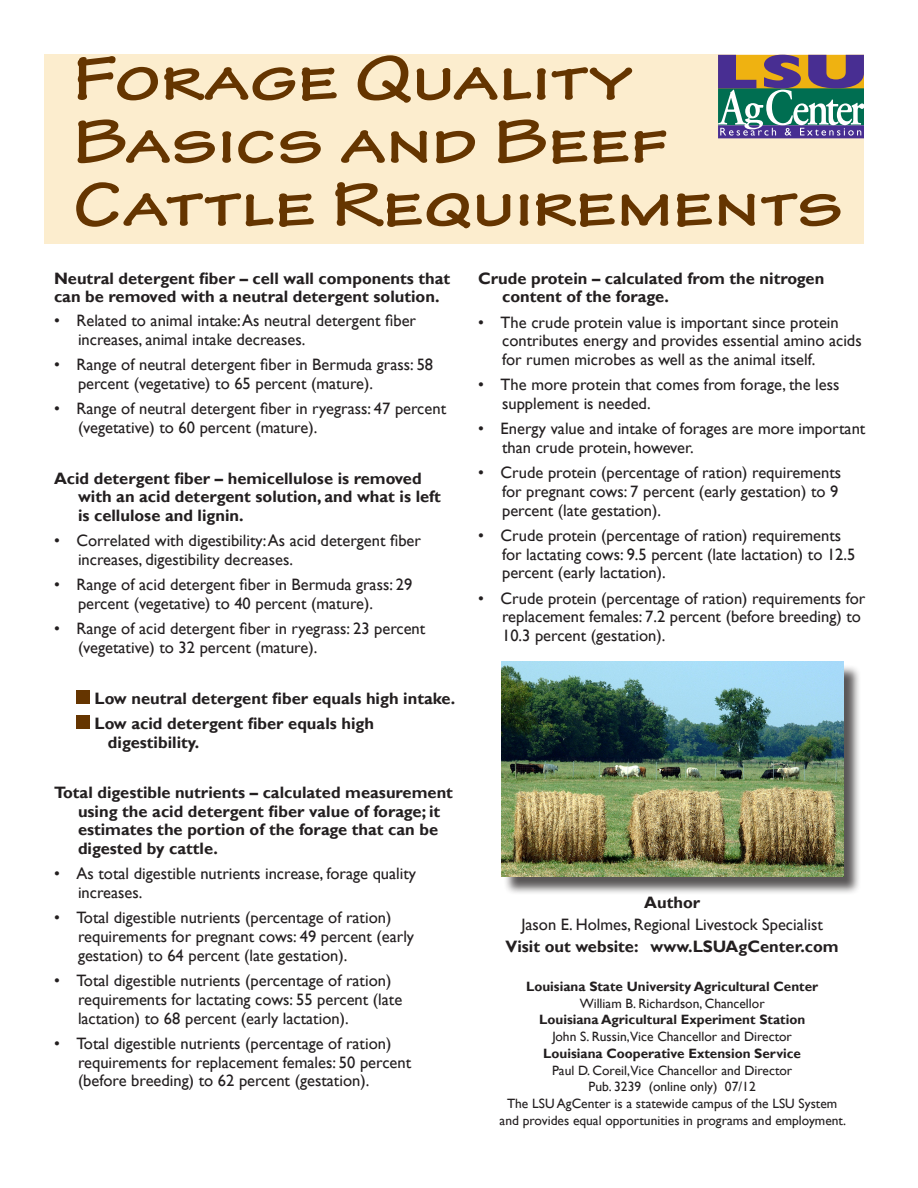
<style>
.page{position:relative;width:918px;height:1188px;background:#fff}
.page>*{position:absolute;margin:0;border:0;box-sizing:border-box;transform-origin:0 0}
.Subhead_2_-_centered{font:700 expanded 66px/63px "Tekton Pro";color:#653500}
.hanging_indent{font:16.5px/18.8px "Gill Sans";color:#231f20}
.hanging_indent-2{font:700 16.5px/18.8px "Gill Sans";color:#231f20}
.Subhead_2_-_centered-2{font:700 16.5px/18.8px "Gill Sans";color:#231f20}
.Body_text{font:700 16.5px "Gill Sans";color:#231f20}
.Body_text-2{font:16.5px "Gill Sans";color:#231f20}
.Body_text-3{font:13.5px "Gill Sans";color:#231f20}
.Body_text-4{font:700 13.5px "Gill Sans";color:#231f20}
</style>
<div class="page">
<div style="left:44px;top:54px;width:820px;height:190px;background:#fcedce"></div>
<div style="left:718px;top:125px;width:146px;height:13px;background:#482e92"></div>
<svg style="left:718px;top:55px;width:146px;height:81px"></svg>
<div style="left:76px;top:690px;width:14px;height:14px;background:#653500"></div>
<div style="left:76px;top:715px;width:14px;height:14px;background:#653500"></div>
<div style="left:504px;top:664px;width:358px;height:231px;background:#231f20;opacity:.75"></div>
<img style="left:501px;top:662px;width:342px;height:214px">
<p class="Subhead_2_-_centered" style="left:73px;top:48px;width:772px">Forage Quality<br>Basics and Beef<br>Cattle Requirements</p>
<p class="Subhead_2_-_centered-2" style="left:54px;top:269px;width:398px">Neutral detergent fiber – cell wall components that can be removed with a neutral detergent solution.</p>
<p class="hanging_indent" style="left:78px;top:312px;width:340px;text-indent:-24px">• Related to animal intake:As neutral detergent fiber increases, animal intake decreases.</p>
<p class="hanging_indent" style="left:78px;top:356px;width:357px;text-indent:-24px">• Range of neutral detergent fiber in Bermuda grass: 58 percent (vegetative) to 65 percent (mature).</p>
<p class="hanging_indent" style="left:78px;top:400px;width:370px;text-indent:-24px">• Range of neutral detergent fiber in ryegrass: 47 percent (vegetative) to 60 percent (mature).</p>
<p class="hanging_indent-2" style="left:78px;top:469px;width:364px;text-indent:-24px">Acid detergent fiber – hemicellulose is removed with an acid detergent solution, and what is left is cellulose and lignin.</p>
<p class="hanging_indent" style="left:78px;top:532px;width:345px;text-indent:-24px">• Correlated with digestibility:As acid detergent fiber increases, digestibility decreases.</p>
<p class="hanging_indent" style="left:78px;top:576px;width:336px;text-indent:-24px">• Range of acid detergent fiber in Bermuda grass: 29 percent (vegetative) to 40 percent (mature).</p>
<p class="hanging_indent" style="left:78px;top:620px;width:349px;text-indent:-24px">• Range of acid detergent fiber in ryegrass: 23 percent (vegetative) to 32 percent (mature).</p>
<p class="hanging_indent-2" style="left:95px;top:689px;width:362px">Low neutral detergent fiber equals high intake.</p>
<p class="hanging_indent-2" style="left:108px;top:714px;width:268px;text-indent:-13px">Low acid detergent fiber equals high digestibility.</p>
<p class="hanging_indent-2" style="left:78px;top:783px;width:377px;text-indent:-24px">Total digestible nutrients – calculated measurement using the acid detergent fiber value of forage; it estimates the portion of the forage that can be digested by cattle.</p>
<p class="hanging_indent" style="left:78px;top:865px;width:340px;text-indent:-24px">• As total digestible nutrients increase, forage quality increases.</p>
<p class="hanging_indent" style="left:78px;top:909px;width:338px;text-indent:-24px">• Total digestible nutrients (percentage of ration) requirements for pregnant cows: 49 percent (early gestation) to 64 percent (late gestation).</p>
<p class="hanging_indent" style="left:78px;top:972px;width:326px;text-indent:-24px">• Total digestible nutrients (percentage of ration) requirements for lactating cows: 55 percent (late lactation) to 68 percent (early lactation).</p>
<p class="hanging_indent" style="left:78px;top:1034px;width:335px;text-indent:-24px">• Total digestible nutrients (percentage of ration) requirements for replacement females: 50 percent (before breeding) to 62 percent (gestation).</p>
<p class="hanging_indent-2" style="left:502px;top:269px;width:324px;text-indent:-24px">Crude protein – calculated from the nitrogen content of the forage.</p>
<p class="hanging_indent" style="left:502px;top:313px;width:361px;text-indent:-24px">• The crude protein value is important since protein contributes energy and provides essential amino acids for rumen microbes as well as the animal itself.</p>
<p class="hanging_indent" style="left:502px;top:376px;width:339px;text-indent:-24px">• The more protein that comes from forage, the less supplement is needed.</p>
<p class="hanging_indent" style="left:502px;top:420px;width:365px;text-indent:-24px">• Energy value and intake of forages are more important than crude protein, however.</p>
<p class="hanging_indent" style="left:502px;top:464px;width:341px;text-indent:-24px">• Crude protein (percentage of ration) requirements for pregnant cows: 7 percent (early gestation) to 9 percent (late gestation).</p>
<p class="hanging_indent" style="left:502px;top:526px;width:355px;text-indent:-24px">• Crude protein (percentage of ration) requirements for lactating cows: 9.5 percent (late lactation) to 12.5 percent (early lactation).</p>
<p class="hanging_indent" style="left:502px;top:589px;width:365px;text-indent:-24px">• Crude protein (percentage of ration) requirements for replacement females: 7.2 percent (before breeding) to<br>10.3 percent (gestation).</p>
<p class="Body_text" style="left:644px;top:893px;width:58px">Author</p>
<p class="Body_text-2" style="left:521px;top:915px;width:303px">Jason E. Holmes, Regional Livestock Specialist</p>
<p class="Body_text" style="left:506px;top:937px;width:335px">Visit out website: www.LSUAgCenter.com</p>
<p class="Body_text-4" style="left:526px;top:978px;width:294px">Louisiana State University Agricultural Center</p>
<p class="Body_text-3" style="left:580px;top:995px;width:187px">William B. Richardson, Chancellor</p>
<p class="Body_text-4" style="left:539px;top:1012px;width:268px">Louisiana Agricultural Experiment Station</p>
<p class="Body_text-3" style="left:552px;top:1029px;width:241px">John S. Russin,Vice Chancellor and Director</p>
<p class="Body_text-4" style="left:543px;top:1045px;width:259px">Louisiana Cooperative Extension Service</p>
<p class="Body_text-3" style="left:552px;top:1062px;width:242px">Paul D. Coreil,Vice Chancellor and Director</p>
<p class="Body_text-3" style="left:589px;top:1079px;width:169px">Pub. 3239 (online only) 07/12</p>
<p class="Body_text-3" style="left:507px;top:1096px;width:332px">The LSU AgCenter is a statewide campus of the LSU System</p>
<p class="Body_text-3" style="left:500px;top:1112px;width:348px">and provides equal opportunities in programs and employment.</p>
</div>
